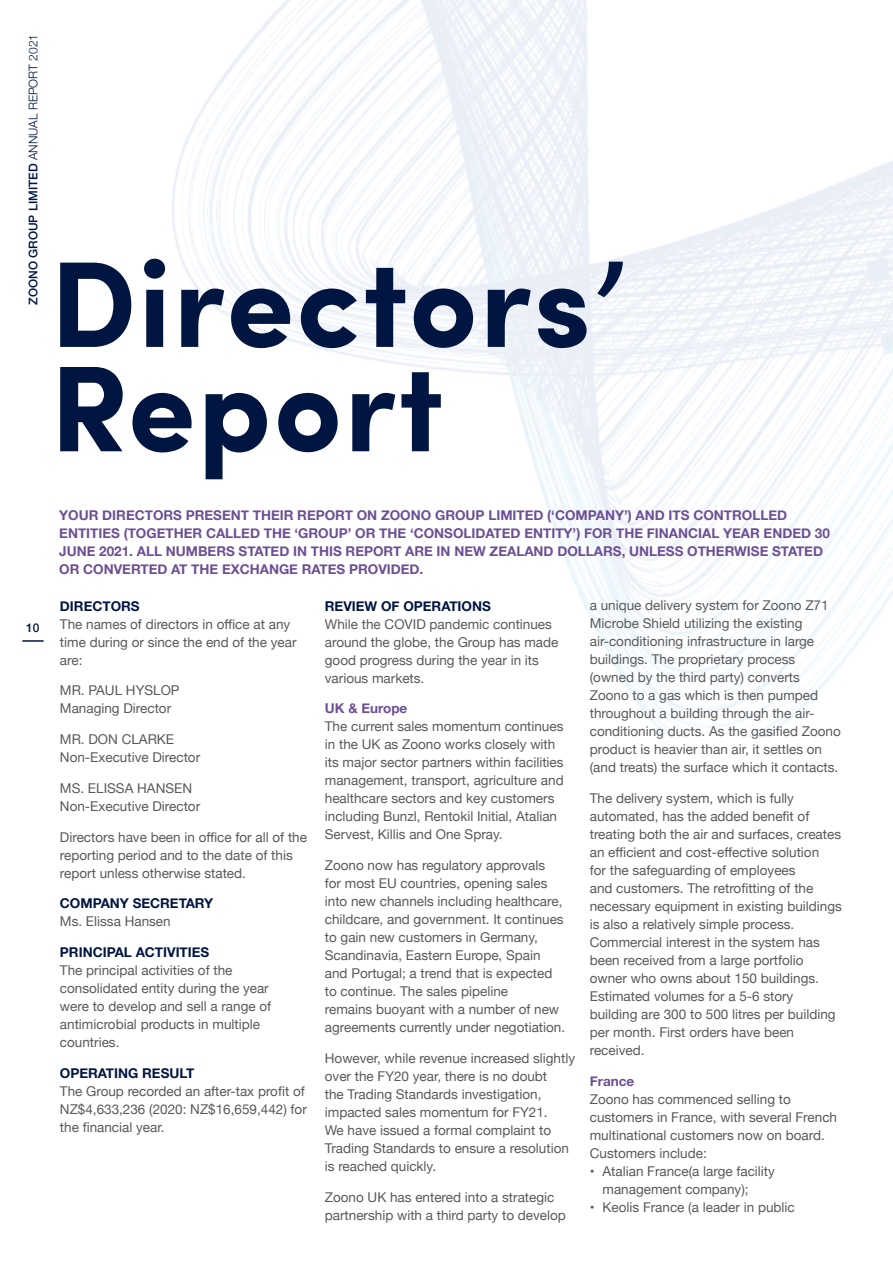
<style>
.page{position:relative;width:893px;height:1263px;background:#fff}
.page>*{position:absolute;margin:0;border:0;box-sizing:border-box;transform-origin:0 0}
.t1{font:700 122.4px/104.4px "Sofia Pro";letter-spacing:.02em;color:#001641}
.t2{font:13.5px/18px "Helvetica Neue";color:#58595b}
.t3{font:700 13.5px/18px "Helvetica Neue";color:#6c4f94}
.t4{font:700 13.5px "Helvetica Neue";color:#001641}
.t5{font:500 12px "Helvetica Neue";color:#001641}
.s1{font-weight:300}
</style>
<div class="page">
<hr style="left:22px;top:640px;width:22px;height:2px;background:#001641">
<img style="left:34px;top:0;width:859px;height:738px">
<p class="t5" style="left:24px;top:305px;width:272px;rotate:-90deg">ZOONO GROUP LIMITED <span class="s1">ANNUAL REPORT 2021</span></p>
<p class="t5" style="left:26px;top:618px;width:15px">10</p>
<h1 class="t1" style="left:50px;top:244px;width:578px">Directors’<br>Report</h1>
<p class="t3" style="left:59px;top:506px;width:772px">YOUR DIRECTORS PRESENT THEIR REPORT ON ZOONO GROUP LIMITED (‘COMPANY’) AND ITS CONTROLLED ENTITIES (TOGETHER CALLED THE ‘GROUP’ OR THE ‘CONSOLIDATED ENTITY’) FOR THE FINANCIAL YEAR ENDED 30<br>JUNE 2021. ALL NUMBERS STATED IN THIS REPORT ARE IN NEW ZEALAND DOLLARS, UNLESS OTHERWISE STATED OR CONVERTED AT THE EXCHANGE RATES PROVIDED.</p>
<p class="t4" style="left:60px;top:595px;width:81px">DIRECTORS</p>
<p class="t2" style="left:60px;top:616px;width:238px">The names of directors in office at any time during or since the end of the year are:</p>
<p class="t2" style="left:60px;top:682px;width:121px">MR. PAUL HYSLOP<br>Managing Director</p>
<p class="t2" style="left:60px;top:731px;width:142px">MR. DON CLARKE<br>Non-Executive Director</p>
<p class="t2" style="left:60px;top:780px;width:142px">MS. ELISSA HANSEN<br>Non-Executive Director</p>
<p class="t2" style="left:60px;top:829px;width:249px">Directors have been in office for all of the reporting period and to the date of this report unless otherwise stated.</p>
<p class="t4" style="left:60px;top:893px;width:155px">COMPANY SECRETARY</p>
<p class="t2" style="left:60px;top:913px;width:112px">Ms. Elissa Hansen</p>
<p class="t4" style="left:60px;top:942px;width:151px">PRINCIPAL ACTIVITIES</p>
<p class="t2" style="left:60px;top:962px;width:213px">The principal activities of the consolidated entity during the year were to develop and sell a range of antimicrobial products in multiple countries.</p>
<p class="t4" style="left:60px;top:1062px;width:136px">OPERATING RESULT</p>
<p class="t2" style="left:60px;top:1083px;width:248px">The Group recorded an after-tax profit of<br>NZ$4,633,236 (2020: NZ$16,659,442) for the financial year.</p>
<p class="t4" style="left:325px;top:595px;width:167px">REVIEW OF OPERATIONS</p>
<p class="t2" style="left:325px;top:615px;width:235px">While the COVID pandemic continues around the globe, the Group has made good progress during the year in its various markets.</p>
<p class="t3" style="left:325px;top:700px;width:84px">UK &amp; Europe</p>
<p class="t2" style="left:325px;top:718px;width:240px">The current sales momentum continues in the UK as Zoono works closely with its major sector partners within facilities management, transport, agriculture and healthcare sectors and key customers including Bunzl, Rentokil Initial, Atalian Servest, Killis and One Spray.</p>
<p class="t2" style="left:325px;top:857px;width:242px">Zoono now has regulatory approvals<br>for most EU countries, opening sales into new channels including healthcare, childcare, and government. It continues to gain new customers in Germany, Scandinavia, Eastern Europe, Spain and Portugal; a trend that is expected to continue. The sales pipeline<br>remains buoyant with a number of new agreements currently under negotiation.</p>
<p class="t2" style="left:325px;top:1050px;width:252px">However, while revenue increased slightly over the FY20 year, there is no doubt<br>the Trading Standards investigation, impacted sales momentum for FY21.<br>We have issued a formal complaint to Trading Standards to ensure a resolution is reached quickly.</p>
<p class="t2" style="left:325px;top:1188px;width:243px">Zoono UK has entered into a strategic partnership with a third party to develop</p>
<p class="t2" style="left:590px;top:597px;width:253px">a unique delivery system for Zoono Z71<br>Microbe Shield utilizing the existing air-conditioning infrastructure in large buildings. The proprietary process (owned by the third party) converts Zoono to a gas which is then pumped throughout a building through the air&shy;conditioning ducts. As the gasified Zoono product is heavier than air, it settles on (and treats) the surface which it contacts.</p>
<p class="t2" style="left:590px;top:790px;width:254px">The delivery system, which is fully automated, has the added benefit of treating both the air and surfaces, creates an efficient and cost-effective solution<br>for the safeguarding of employees<br>and customers. The retrofitting of the necessary equipment in existing buildings is also a relatively simple process.<br>Commercial interest in the system has been received from a large portfolio owner who owns about 150 buildings.<br>Estimated volumes for a 5-6 story building are 300 to 500 litres per building per month. First orders have been received.</p>
<p class="t3" style="left:590px;top:1072px;width:46px">France</p>
<p class="t2" style="left:590px;top:1090px;width:249px">Zoono has commenced selling to customers in France, with several French multinational customers now on board.<br>Customers include:</p>
<p class="t2" style="left:602px;top:1162px;width:174px;text-indent:-13px">• Atalian France(a large facility management company);</p>
<p class="t2" style="left:590px;top:1198px;width:207px">• Keolis France (a leader in public</p>
</div>
